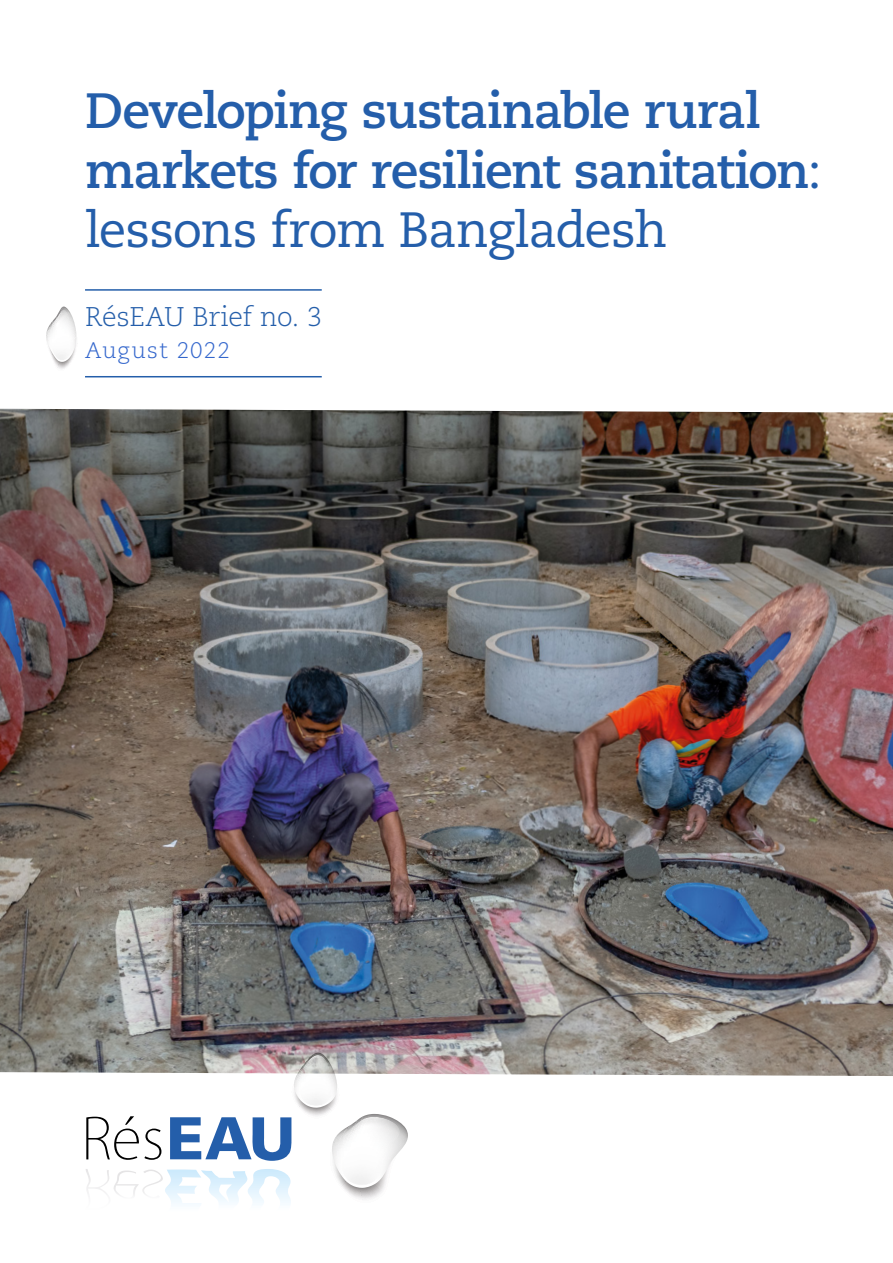
<style>
.page{position:relative;width:893px;height:1263px;background:#fff}
.page>*{position:absolute;margin:0;border:0;box-sizing:border-box;transform-origin:0 0}
.t1{font:700 49.5px/59.4px "Caecilia LT Pro 75";letter-spacing:-.03em;color:#245eaa}
.t2{font:49.5px "Caecilia LT Pro 55 Roman";letter-spacing:-.025em;color:#245eaa}
.t3{font:300 27px "Caecilia LT Pro 45";letter-spacing:-.015em;color:#245eaa}
.t4{font:300 22.5px "Caecilia LT Pro 45";letter-spacing:.045em;color:#36c}
.s1{font-family:"Caecilia LT Pro 55 Roman";font-weight:400}
</style>
<div class="page">
<img style="left:0;top:409px;width:893px;height:667px">
<hr style="left:85px;top:289px;width:237px;height:2px;background:#245eaa">
<hr style="left:85px;top:376px;width:237px;height:1px;background:#245eaa">
<svg style="left:85px;top:1050px;width:327px;height:154px"></svg>
<svg style="left:46px;top:306px;width:31px;height:63px"></svg>
<p class="t1" style="left:85px;top:80px;width:738px">Developing sustainable rural markets for resilient sanitation<span class="s1">:</span></p>
<p class="t2" style="left:85px;top:197px;width:584px">lessons from Bangladesh</p>
<p class="t3" style="left:85px;top:299px;width:239px">RésEAU Brief no. 3</p>
<p class="t4" style="left:85px;top:336px;width:146px">August 2022</p>
</div>
